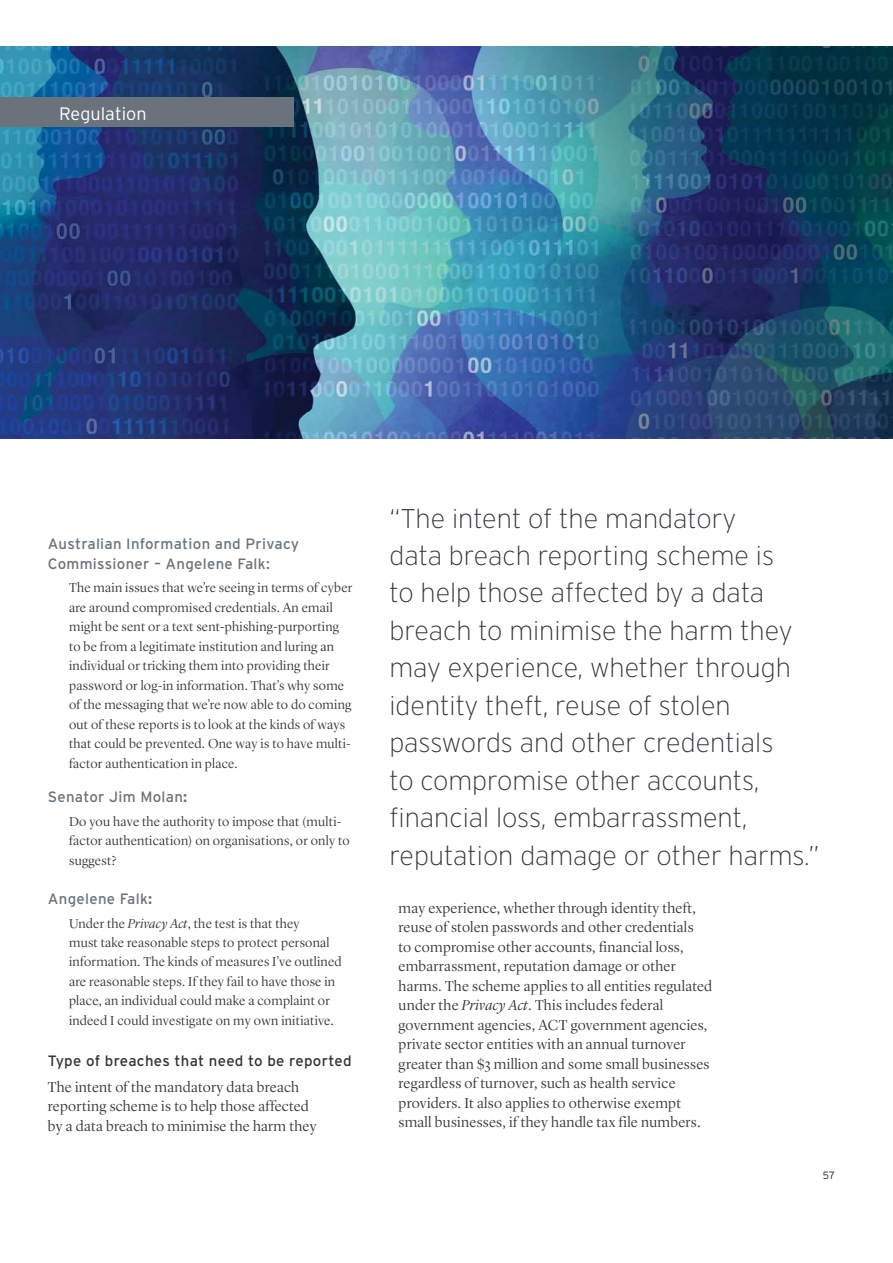
<style>
.page{position:relative;width:893px;height:1263px;background:#fff}
.page>*{position:absolute;margin:0;border:0;box-sizing:border-box;transform-origin:0 0}
.t1{font:200 27px/37.5px "Interstate";color:#31353a}
.t2{font:300 18px "Interstate";color:#fff}
.t3{font:300 15px/19.5px "Lyon Display";letter-spacing:.02em;color:#31353a}
.t4{font:15px/19.5px "Interstate";letter-spacing:.02em;color:#6a737b}
.t5{font:15px "Interstate";letter-spacing:.02em;color:#31353a}
.t6{font:300 13.5px/19.5px "Lyon Display";letter-spacing:.02em;color:#31353a}
.t7{font:300 10.5px "Interstate";color:#231f20}
.s1{font-weight:700}
.s2{font-style:italic}
</style>
<div class="page">
<img style="left:0;top:47px;width:893px;height:391px">
<div style="left:0;top:97px;width:294px;height:30px;background:#6a737b"></div>
<h2 class="t2" style="left:59px;top:107px;width:89px">Regulation</h2>
<p class="t4" style="left:48px;top:536px;width:253px">Australian Information and Privacy<br>Commissioner – Angelene Falk:</p>
<p class="t6" style="left:69px;top:579px;width:285px">The main issues that we’re seeing in terms of cyber are around compromised credentials. An email might be sent or a text sent-phishing-purporting to be from a legitimate institution and luring an individual or tricking them into providing their password or log-in information. That’s why some of the messaging that we’re now able to do coming out of these reports is to look at the kinds of ways that could be prevented. One way is to have multi&shy;factor authentication in place.</p>
<p class="t4" style="left:48px;top:789px;width:141px">Senator Jim Molan<span class="s1">:</span></p>
<p class="t6" style="left:69px;top:812px;width:282px">Do you have the authority to impose that (multi&shy;factor authentication) on organisations, or only to suggest?</p>
<p class="t4" style="left:48px;top:890px;width:106px">Angelene Falk<span class="s1">:</span></p>
<p class="t6" style="left:69px;top:914px;width:274px">Under the <span class="s2">Privacy Act</span>, the test is that they<br>must take reasonable steps to protect personal information. The kinds of measures I’ve outlined are reasonable steps. If they fail to have those in place, an individual could make a complaint or indeed I could investigate on my own initiative.</p>
<p class="t5" style="left:48px;top:1055px;width:305px">Type of breaches that need to be reported</p>
<p class="t3" style="left:48px;top:1078px;width:270px">The intent of the mandatory data breach reporting scheme is to help those affected by a data breach to minimise the harm they</p>
<p class="t1" style="left:389px;top:502px;width:432px">“The intent of the mandatory<br>data breach reporting scheme is<br>to help those affected by a data breach to minimise the harm they may experience, whether through identity theft, reuse of stolen passwords and other credentials<br>to compromise other accounts, financial loss, embarrassment, reputation damage or other harms.”</p>
<p class="t3" style="left:398px;top:899px;width:315px">may experience, whether through identity theft, reuse of stolen passwords and other credentials<br>to compromise other accounts, financial loss, embarrassment, reputation damage or other harms. The scheme applies to all entities regulated under the <span class="s2">Privacy Act</span>. This includes federal government agencies, ACT government agencies, private sector entities with an annual turnover greater than $3 million and some small businesses regardless of turnover, such as health service providers. It also applies to otherwise exempt small businesses, if they handle tax file numbers.</p>
<p class="t7" style="left:823px;top:1171px;width:13px">57</p>
</div>
